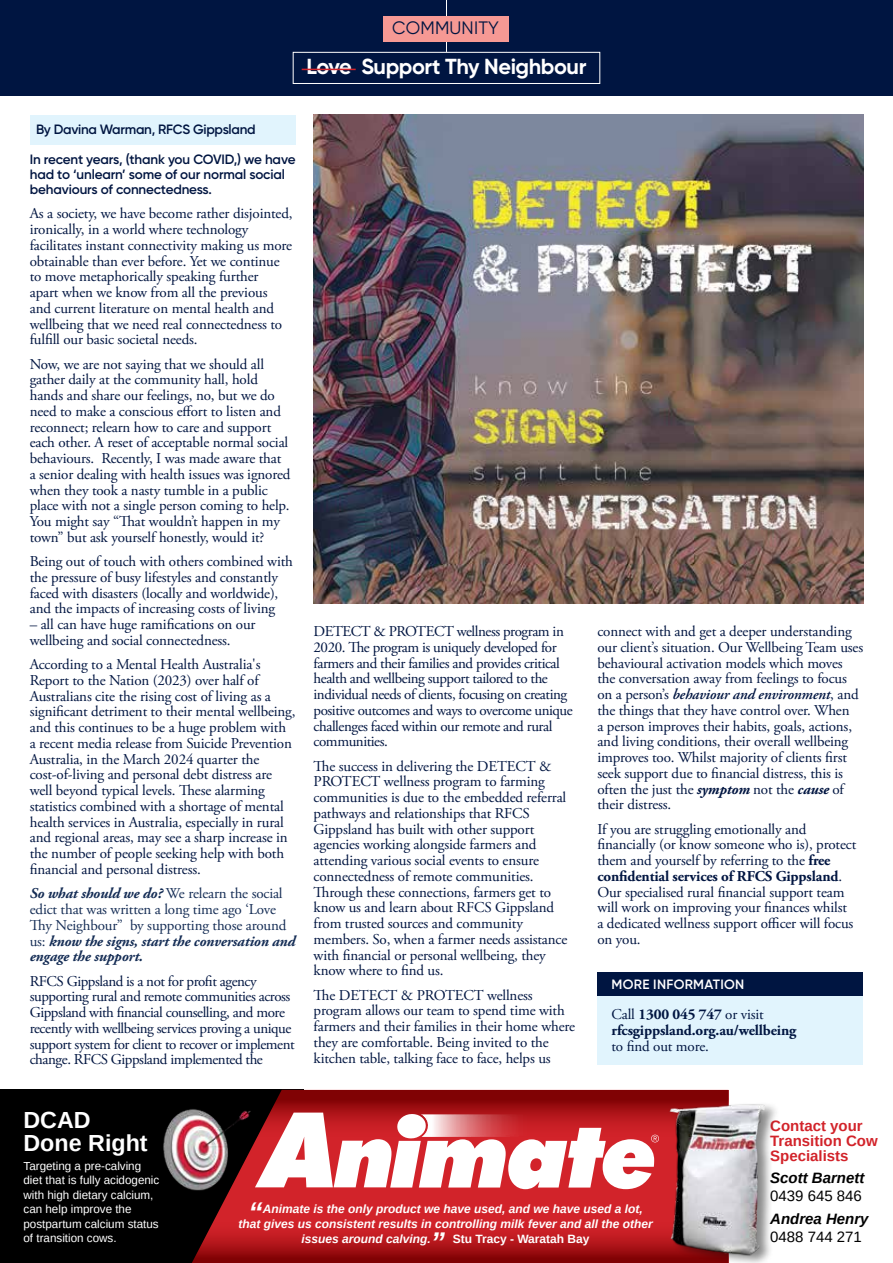
<style>
.page{position:relative;width:893px;height:1263px;background:#fff}
.page>*{position:absolute;margin:0;border:0;box-sizing:border-box;transform-origin:0 0}
.t1{font:italic 700 28.5px "Arimo";color:#fff}
.t2{font:700 23.25px/23.2px "Arimo";color:#fff}
.t3{font:700 21.75px "Gilroy";letter-spacing:-.02em;color:#fff}
.t4{font:18px "Gilroy";letter-spacing:.01em;color:#001541}
.t5{font:15px/15.8px "Adobe Garamond Pro";letter-spacing:-.01em;color:#001541}
.t6{font:15px/15.8px "Adobe Garamond Pro";letter-spacing:-.03em;color:#001541}
.t7{font:15px/15.8px "Adobe Garamond Pro";letter-spacing:-.01em;color:#152d55}
.t8{font:700 15px/15.9px "Adobe Garamond Pro";letter-spacing:-.01em;color:#001541}
.t9{font:700 15px/15px "Arimo";color:#d2232a}
.t10{font:italic 700 15px "Arimo";color:#000}
.t11{font:15px "Arimo";color:#000}
.t12{font:600 13.5px/15px "Gilroy";letter-spacing:-.015em;color:#001541}
.t13{font:600 13.5px "Gilroy";letter-spacing:.02em;color:#fff}
.t14{font:italic 700 12px "Arimo";color:#fff}
.t15{font:11.7px/14.5px "Arimo";color:#fff}
.s1{font-weight:700;font-style:italic}
.s2{font-weight:600;font-style:italic}
.s3{font-weight:700}
.s4{font-weight:400}
.s5{font-size:28.5px}
.s6{font-style:normal}
</style>
<div class="page">
<div style="left:0;top:0;width:893px;height:96px;background:#001541"></div>
<hr style="left:446px;top:0;width:1px;height:52px;background:#fff">
<div style="left:293px;top:52px;width:307px;height:32px;border:1px solid #fff"></div>
<div style="left:0;top:1090px;width:303px;height:173px;background:#000"></div>
<div style="left:214px;top:1189px;width:440px;height:30px;background:#d2232a"></div>
<svg style="left:192px;top:1219px;width:462px;height:44px;background:#ac1419"></svg>
<svg style="left:270px;top:1090px;width:458px;height:22px;background:#890608"></svg>
<img style="left:654px;top:1100px;width:122px;height:163px">
<img style="left:163px;top:1109px;width:94px;height:88px">
<svg style="left:255px;top:1112px;width:404px;height:77px"></svg>
<div style="left:30px;top:115px;width:266px;height:30px;background:#e1f4fd"></div>
<div style="left:597px;top:973px;width:266px;height:92px;background:#e1f4fd"></div>
<div style="left:597px;top:972px;width:266px;height:23px;background:#001541"></div>
<img style="left:314px;top:115px;width:549px;height:489px">
<div style="left:384px;top:16px;width:125px;height:25px;background:#f69994"></div>
<hr style="left:302px;top:69px;width:54px;height:1px;background:#d2232a">
<p class="t4" style="left:392px;top:17px;width:108px">COMMUNITY</p>
<h3 class="t3" style="left:306px;top:53px;width:281px">Love Support Thy Neighbour</h3>
<p class="t12" style="left:36px;top:121px;width:221px">By Davina Warman, RFCS Gippsland</p>
<p class="t12" style="left:30px;top:152px;width:267px">In recent years, (thank you COVID,) we have had to ‘unlearn’ some of our normal social behaviours of connectedness.</p>
<p class="t5" style="left:30px;top:206px;width:264px">As a society, we have become rather disjointed, ironically, in a world where technology facilitates instant connectivity making us more obtainable than ever before. Yet we continue to move metaphorically speaking further<br>apart when we know from all the previous<br>and current literature on mental health and wellbeing that we need real connectedness to fulfill our basic societal needs.</p>
<p class="t5" style="left:30px;top:357px;width:262px">Now, we are not saying that we should all gather daily at the community hall, hold hands and share our feelings, no, but we do need to make a conscious effort to listen and reconnect; relearn how to care and support each other. A reset of acceptable normal social behaviours. Recently, I was made aware that a senior dealing with health issues was ignored when they took a nasty tumble in a public place with not a single person coming to help.<br>You might say “That wouldn’t happen in my town” but ask yourself honestly, would it?</p>
<p class="t5" style="left:30px;top:554px;width:265px">Being out of touch with others combined with the pressure of busy lifestyles and constantly faced with disasters (locally and worldwide), and the impacts of increasing costs of living</p>
<p class="t5" style="left:30px;top:617px;width:227px">– all can have huge ramifications on our wellbeing and social connectedness.</p>
<p class="t5" style="left:30px;top:657px;width:267px">According to a Mental Health Australia's Report to the Nation (2023) over half of Australians cite the rising cost of living as a significant detriment to their mental wellbeing, and this continues to be a huge problem with a recent media release from Suicide Prevention Australia, in the March 2024 quarter the cost-of-living and personal debt distress are well beyond typical levels. These alarming statistics combined with a shortage of mental health services in Australia, especially in rural and regional areas, may see a sharp increase in the number of people seeking help with both financial and personal distress.</p>
<p class="t7" style="left:30px;top:886px;width:267px"><span class="s1">So what should we do?</span> We relearn the social edict that was written a long time ago ‘Love Thy Neighbour” by supporting those around us: <span class="s1">know the signs, start the conversation and engage the support.</span></p>
<p class="t6" style="left:30px;top:973px;width:267px">RFCS Gippsland is a not for profit agency supporting rural and remote communities across Gippsland with financial counselling, and more recently with wellbeing services proving a unique support system for client to recover or implement change. RFCS Gippsland implemented the</p>
<p class="t6" style="left:314px;top:624px;width:261px">DETECT &amp; PROTECT wellness program in 2020. The program is uniquely developed for farmers and their families and provides critical health and wellbeing support tailored to the individual needs of clients, focusing on creating positive outcomes and ways to overcome unique challenges faced within our remote and rural communities.</p>
<p class="t5" style="left:314px;top:758px;width:255px">The success in delivering the DETECT &amp; PROTECT wellness program to farming communities is due to the embedded referral pathways and relationships that RFCS Gippsland has built with other support agencies working alongside farmers and attending various social events to ensure connectedness of remote communities.<br>Through these connections, farmers get to know us and learn about RFCS Gippsland from trusted sources and community members. So, when a farmer needs assistance with financial or personal wellbeing, they know where to find us.</p>
<p class="t5" style="left:314px;top:987px;width:263px">The DETECT &amp; PROTECT wellness program allows our team to spend time with farmers and their families in their home where they are comfortable. Being invited to the kitchen table, talking face to face, helps us</p>
<p class="t5" style="left:597px;top:624px;width:267px">connect with and get a deeper understanding our client’s situation. Our Wellbeing Team uses behavioural activation models which moves the conversation away from feelings to focus on a person’s <span class="s2">behaviour and environment</span>, and the things that they have control over. When<br>a person improves their habits, goals, actions, and living conditions, their overall wellbeing improves too. Whilst majority of clients first seek support due to financial distress, this is often the just the <span class="s1">symptom</span> not the <span class="s1">cause</span> of their distress.</p>
<p class="t5" style="left:597px;top:821px;width:260px">If you are struggling emotionally and financially (or know someone who is), protect them and yourself by referring to the <span class="s3">free confidential services of RFCS Gippsland</span>.<br>Our specialised rural financial support team will work on improving your finances whilst a dedicated wellness support officer will focus on you.</p>
<p class="t13" style="left:612px;top:976px;width:134px">MORE INFORMATION</p>
<p class="t8" style="left:611px;top:1007px;width:186px"><span class="s4">Call</span> 1300 045 747 <span class="s4">or visit </span>rfcsgippsland.org.au/wellbeing</p>
<p class="t5" style="left:611px;top:1039px;width:99px">to find out more.</p>
<h2 class="t2" style="left:24px;top:1108px;width:126px">DCAD<br>Done Right</h2>
<p class="t15" style="left:24px;top:1158px;width:137px">Targeting a pre-calving diet that is fully acidogenic with high dietary calcium, can help improve the postpartum calcium status of transition cows.</p>
<h1 class="t1" style="left:248px;top:1193px;width:16px">“</h1>
<p class="t14" style="left:263px;top:1201px;width:382px">Animate is the only product we have used, and we have used a lot,</p>
<p class="t14" style="left:239px;top:1216px;width:416px">that gives us consistent results in controlling milk fever and all the other</p>
<p class="t14" style="left:302px;top:1231px;width:290px">issues around calving.<span class="s5">”</span> <span class="s6">Stu Tracy - Waratah Bay</span></p>
<p class="t9" style="left:770px;top:1119px;width:109px">Contact your<br>Transition Cow<br>Specialists</p>
<p class="t10" style="left:770px;top:1168px;width:96px">Scott Barnett</p>
<p class="t11" style="left:770px;top:1187px;width:93px">0439 645 846</p>
<p class="t10" style="left:770px;top:1208px;width:100px">Andrea Henry</p>
<p class="t11" style="left:770px;top:1227px;width:93px">0488 744 271</p>
</div>
